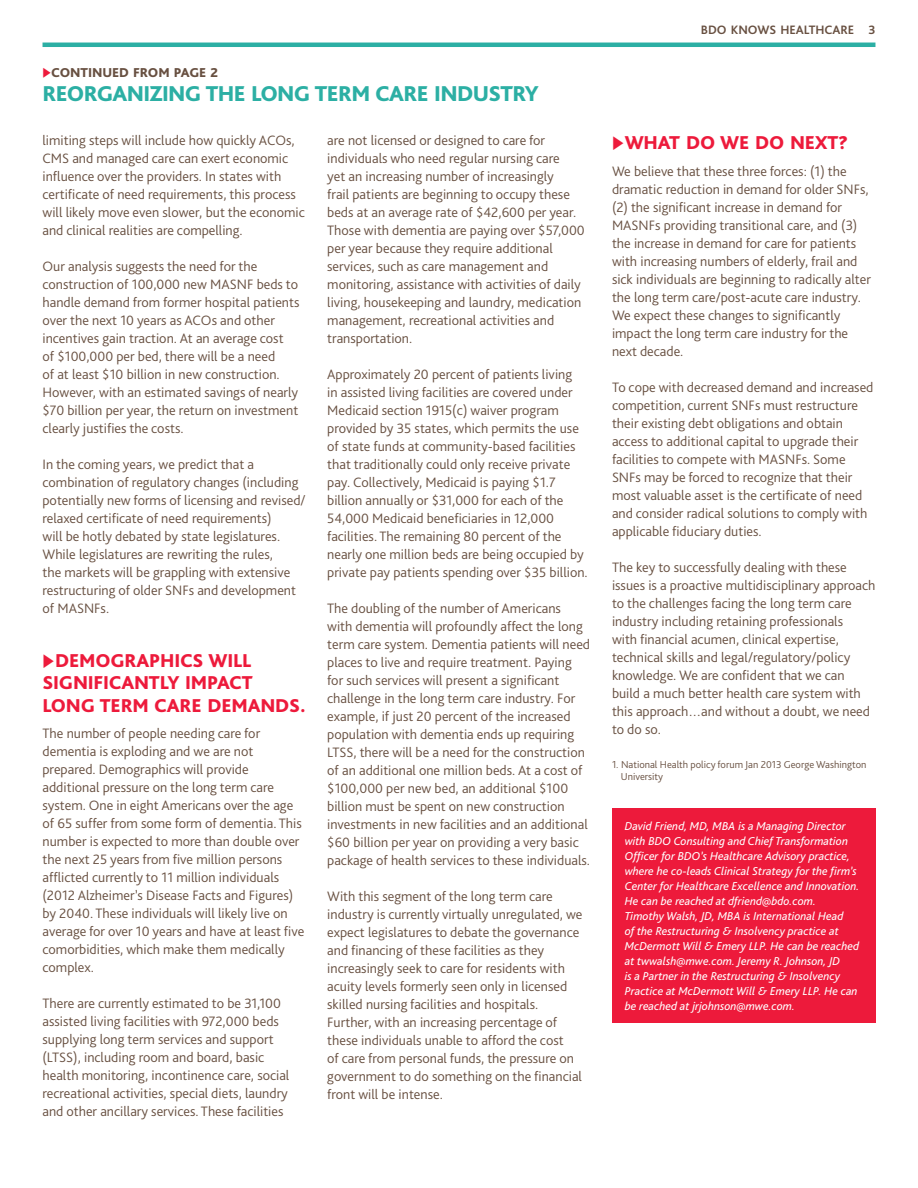
<style>
.page{position:relative;width:918px;height:1188px;background:#fff}
.page>*{position:absolute;margin:0;border:0;box-sizing:border-box;transform-origin:0 0}
.t1{font:800 22.5px "Bliss Pro";letter-spacing:-.03em;color:#2cafa4}
.t2{font:800 19.5px/22.5px "Bliss Pro";letter-spacing:-.01em;color:#ed1a3b}
.t3{font:300 14.25px/18px "Bliss Pro";color:#685041}
.t4{font:800 13.5px "Bliss Pro";letter-spacing:-.005em;color:#685041}
.t5{font:700 12.75px "Bliss Pro";letter-spacing:-.005em;color:#685041}
.t6{font:italic 12px/15px "Bliss Pro";color:#fff}
.t7{font:300 10.5px/12px "Bliss Pro";color:#685041}
.s1{color:#ed1a3b}
</style>
<div class="page">
<hr style="left:43px;top:43px;width:832px;height:4px;background:#2cafa4">
<div style="left:612px;top:808px;width:263px;height:215px;background:#ed1a3b"></div>
<p class="t4" style="left:43px;top:64px;width:177px"><span class="s1">◆</span>CONTINUED FROM PAGE 2</p>
<h1 class="t1" style="left:43px;top:80px;width:498px">REORGANIZING THE LONG TERM CARE INDUSTRY</h1>
<p class="t3" style="left:43px;top:131px;width:264px">limiting steps will include how quickly ACOs, CMS and managed care can exert economic influence over the providers. In states with certificate of need requirements, this process will likely move even slower, but the economic and clinical realities are compelling.</p>
<p class="t3" style="left:43px;top:257px;width:258px">Our analysis suggests the need for the construction of 100,000 new MASNF beds to handle demand from former hospital patients over the next 10 years as ACOs and other incentives gain traction. At an average cost<br>of $100,000 per bed, there will be a need<br>of at least $10 billion in new construction.<br>However, with an estimated savings of nearly $70 billion per year, the return on investment clearly justifies the costs.</p>
<p class="t3" style="left:43px;top:455px;width:265px">In the coming years, we predict that a combination of regulatory changes (including potentially new forms of licensing and revised/ relaxed certificate of need requirements)<br>will be hotly debated by state legislatures.<br>While legislatures are rewriting the rules,<br>the markets will be grappling with extensive restructuring of older SNFs and development of MASNFs.</p>
<h2 class="t2" style="left:43px;top:648px;width:265px">◆DEMOGRAPHICS WILL<br>SIGNIFICANTLY IMPACT<br>LONG TERM CARE DEMANDS.</h2>
<p class="t3" style="left:43px;top:724px;width:263px">The number of people needing care for dementia is exploding and we are not prepared. Demographics will provide additional pressure on the long term care system. One in eight Americans over the age of 65 suffer from some form of dementia. This number is expected to more than double over the next 25 years from five million persons afflicted currently to 11 million individuals (2012 Alzheimer’s Disease Facts and Figures) by 2040. These individuals will likely live on average for over 10 years and have at least five comorbidities, which make them medically complex.</p>
<p class="t3" style="left:43px;top:994px;width:248px">There are currently estimated to be 31,100 assisted living facilities with 972,000 beds supplying long term services and support (LTSS), including room and board, basic health monitoring, incontinence care, social recreational activities, special diets, laundry and other ancillary services. These facilities</p>
<p class="t3" style="left:327px;top:131px;width:259px">are not licensed or designed to care for individuals who need regular nursing care<br>yet an increasing number of increasingly<br>frail patients are beginning to occupy these beds at an average rate of $42,600 per year.<br>Those with dementia are paying over $57,000 per year because they require additional services, such as care management and monitoring, assistance with activities of daily living, housekeeping and laundry, medication management, recreational activities and transportation.</p>
<p class="t3" style="left:327px;top:365px;width:262px">Approximately 20 percent of patients living<br>in assisted living facilities are covered under Medicaid section 1915(c) waiver program provided by 35 states, which permits the use of state funds at community-based facilities that traditionally could only receive private pay. Collectively, Medicaid is paying $1.7 billion annually or $31,000 for each of the 54,000 Medicaid beneficiaries in 12,000 facilities. The remaining 80 percent of the nearly one million beds are being occupied by private pay patients spending over $35 billion.</p>
<p class="t3" style="left:327px;top:599px;width:264px">The doubling of the number of Americans<br>with dementia will profoundly affect the long term care system. Dementia patients will need places to live and require treatment. Paying for such services will present a significant challenge in the long term care industry. For example, if just 20 percent of the increased population with dementia ends up requiring LTSS, there will be a need for the construction of an additional one million beds. At a cost of $100,000 per new bed, an additional $100 billion must be spent on new construction investments in new facilities and an additional $60 billion per year on providing a very basic package of health services to these individuals.</p>
<p class="t3" style="left:327px;top:887px;width:257px">With this segment of the long term care industry is currently virtually unregulated, we expect legislatures to debate the governance and financing of these facilities as they increasingly seek to care for residents with acuity levels formerly seen only in licensed skilled nursing facilities and hospitals.<br>Further, with an increasing percentage of these individuals unable to afford the cost<br>of care from personal funds, the pressure on government to do something on the financial front will be intense.</p>
<p class="t5" style="left:701px;top:22px;width:176px">BDO KNOWS HEALTHCARE 3</p>
<h2 class="t2" style="left:612px;top:131px;width:238px">◆WHAT DO WE DO NEXT?</h2>
<p class="t3" style="left:612px;top:162px;width:261px">We believe that these three forces: (1) the dramatic reduction in demand for older SNFs, (2) the significant increase in demand for MASNFs providing transitional care, and (3) the increase in demand for care for patients with increasing numbers of elderly, frail and sick individuals are beginning to radically alter the long term care/post-acute care industry.<br>We expect these changes to significantly impact the long term care industry for the next decade.</p>
<p class="t3" style="left:612px;top:378px;width:263px">To cope with decreased demand and increased competition, current SNFs must restructure their existing debt obligations and obtain access to additional capital to upgrade their facilities to compete with MASNFs. Some SNFs may be forced to recognize that their most valuable asset is the certificate of need and consider radical solutions to comply with applicable fiduciary duties.</p>
<p class="t3" style="left:612px;top:558px;width:265px">The key to successfully dealing with these issues is a proactive multidisciplinary approach to the challenges facing the long term care industry including retaining professionals<br>with financial acumen, clinical expertise, technical skills and legal/regulatory/policy knowledge. We are confident that we can build a much better health care system with this approach…and without a doubt, we need to do so.</p>
<p class="t7" style="left:621px;top:758px;width:247px;text-indent:-9px">1. National Health policy forum Jan 2013 George Washington<br>University</p>
<p class="t6" style="left:625px;top:818px;width:236px">David Friend, MD, MBA is a Managing Director with BDO Consulting and Chief Transformation Officer for BDO’s Healthcare Advisory practice, where he co-leads Clinical Strategy for the firm’s Center for Healthcare Excellence and Innovation.<br>He can be reached at dfriend@bdo.com.<br>Timothy Walsh, JD, MBA is International Head<br>of the Restructuring &amp; Insolvency practice at McDermott Will &amp; Emery LLP. He can be reached at twwalsh@mwe.com. Jeremy R. Johnson, JD<br>is a Partner in the Restructuring &amp; Insolvency Practice at McDermott Will &amp; Emery LLP. He can be reached at jrjohnson@mwe.com.</p>
</div>
